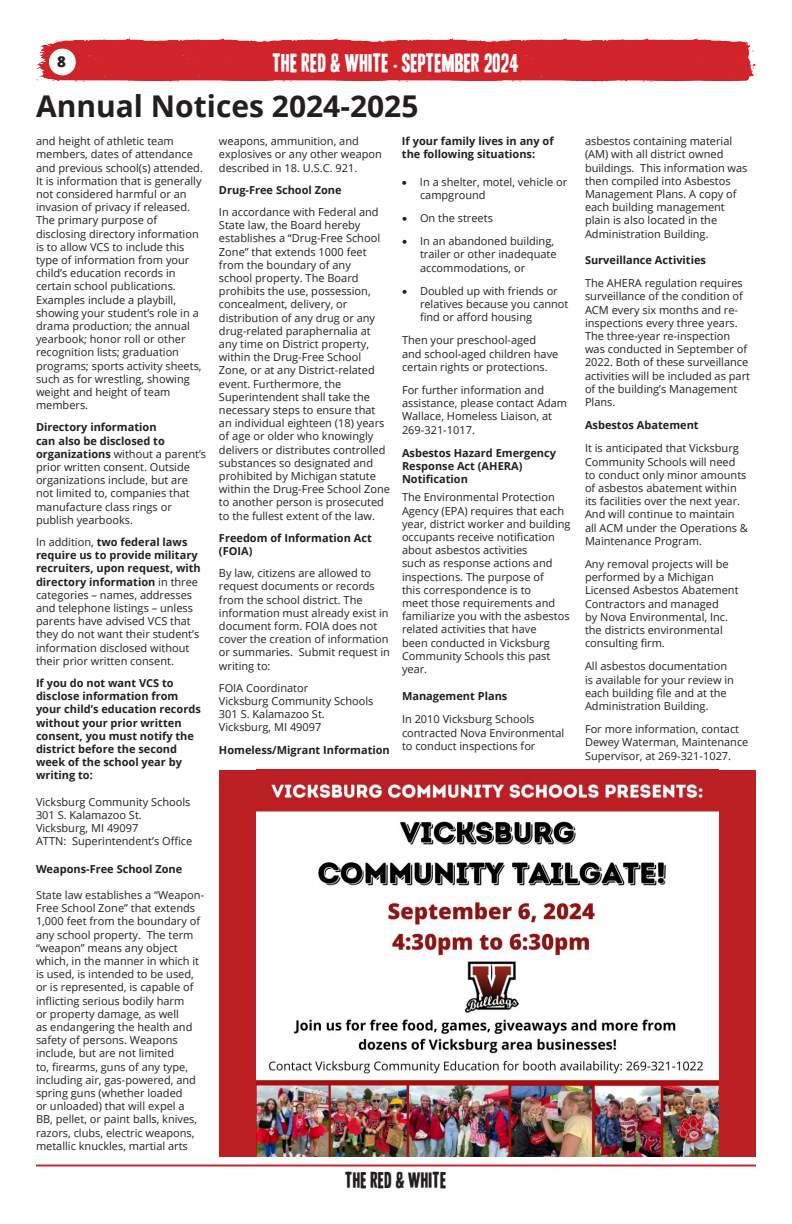
<style>
.page{position:relative;width:792px;height:1224px;background:#fff}
.page>*{position:absolute;margin:0;border:0;box-sizing:border-box;transform-origin:0 0}
.t1{font:700 30px "Open Sans";color:#231f20}
.t2{font:23px "Vivela Rivoluzione Vivela Rivoluz";color:#fff}
.t3{font:20px "Vivela Rivoluzione Vivela Rivoluz";color:#231f20}
.t4{font:800 15px "Open Sans";color:#231f20}
.Normal__Web{font:11px/13.2px "Open Sans";color:#231f20}
.Normal__Web-2{font:700 11px/13.2px "Open Sans";color:#231f20}
.s1{font-family:"Open Sans";font-weight:800;font-size:16px}
.s2{font-weight:700}
</style>
<div class="page">
<hr style="left:36px;top:1165px;width:720px;height:2px;background:#d1232a">
<img style="left:36px;top:38px;width:720px;height:44px">
<div style="left:49px;top:49px;width:27px;height:26px;background:#fff;border-radius:50%"></div>
<div style="left:219px;top:770px;width:537px;height:387px;background:#bc2024"></div>
<img style="left:257px;top:783px;width:461px;height:374px">
<h2 class="t2" style="left:273px;top:53px;width:248px">THE RED &amp; WHITE <span class="s1">·</span> SEPTEMBER 2024</h2>
<h3 class="t4" style="left:57px;top:50px;width:10px">8</h3>
<p class="t1" style="left:36px;top:85px;width:384px">Annual Notices 2024-2025</p>
<p class="Normal__Web" style="left:36px;top:134px;width:168px">and height of athletic team members, dates of attendance and previous school(s) attended.<br>It is information that is generally not considered harmful or an invasion of privacy if released.<br>The primary purpose of disclosing directory information is to allow VCS to include this type of information from your child’s education records in certain school publications.<br>Examples include a playbill, showing your student’s role in a drama production; the annual yearbook; honor roll or other recognition lists; graduation programs; sports activity sheets, such as for wrestling, showing weight and height of team members.</p>
<p class="Normal__Web" style="left:36px;top:421px;width:172px"><span class="s2">Directory information<br>can also be disclosed to organizations</span> without a parent’s prior written consent. Outside organizations include, but are not limited to, companies that manufacture class rings or publish yearbooks.</p>
<p class="Normal__Web" style="left:36px;top:535px;width:166px">In addition, <span class="s2">two federal laws require us to provide military recruiters, upon request, with directory information</span> in three categories – names, addresses and telephone listings – unless parents have advised VCS that they do not want their student’s information disclosed without their prior written consent.</p>
<p class="Normal__Web-2" style="left:36px;top:676px;width:166px">If you do not want VCS to disclose information from your child’s education records without your prior written consent, you must notify the district before the second week of the school year by writing to:</p>
<p class="Normal__Web" style="left:36px;top:795px;width:158px">Vicksburg Community Schools<br>301 S. Kalamazoo St.<br>Vicksburg, MI 49097<br>ATTN: Superintendent’s Office</p>
<p class="Normal__Web-2" style="left:36px;top:862px;width:148px">Weapons-Free School Zone</p>
<p class="Normal__Web" style="left:36px;top:888px;width:170px">State law establishes a “Weapon-<br>Free School Zone” that extends<br>1,000 feet from the boundary of any school property. The term “weapon” means any object which, in the manner in which it is used, is intended to be used, or is represented, is capable of inflicting serious bodily harm<br>or property damage, as well<br>as endangering the health and safety of persons. Weapons include, but are not limited<br>to, firearms, guns of any type, including air, gas-powered, and spring guns (whether loaded<br>or unloaded) that will expel a<br>BB, pellet, or paint balls, knives, razors, clubs, electric weapons, metallic knuckles, martial arts</p>
<p class="Normal__Web" style="left:219px;top:134px;width:164px">weapons, ammunition, and explosives or any other weapon described in 18. U.S.C. 921.</p>
<p class="Normal__Web-2" style="left:219px;top:183px;width:124px">Drug-Free School Zone</p>
<p class="Normal__Web" style="left:219px;top:205px;width:173px">In accordance with Federal and<br>State law, the Board hereby establishes a “Drug-Free School<br>Zone” that extends 1000 feet from the boundary of any<br>school property. The Board prohibits the use, possession, concealment, delivery, or distribution of any drug or any drug-related paraphernalia at any time on District property, within the Drug-Free School<br>Zone, or at any District-related event. Furthermore, the<br>Superintendent shall take the necessary steps to ensure that an individual eighteen (18) years of age or older who knowingly delivers or distributes controlled substances so designated and prohibited by Michigan statute within the Drug-Free School Zone to another person is prosecuted to the fullest extent of the law.</p>
<p class="Normal__Web-2" style="left:219px;top:531px;width:154px">Freedom of Information Act (FOIA)</p>
<p class="Normal__Web" style="left:219px;top:566px;width:173px">By law, citizens are allowed to request documents or records from the school district. The information must already exist in document form. FOIA does not cover the creation of information or summaries. Submit request in writing to:</p>
<p class="Normal__Web" style="left:219px;top:681px;width:156px">FOIA Coordinator<br>Vicksburg Community Schools<br>301 S. Kalamazoo St.<br>Vicksburg, MI 49097</p>
<p class="Normal__Web-2" style="left:219px;top:743px;width:172px">Homeless/Migrant Information</p>
<p class="Normal__Web-2" style="left:402px;top:134px;width:153px">If your family lives in any of the following situations:</p>
<p class="Normal__Web" style="left:420px;top:175px;width:149px;text-indent:-18px">• In a shelter, motel, vehicle or campground</p>
<p class="Normal__Web" style="left:402px;top:211px;width:92px">• On the streets</p>
<p class="Normal__Web" style="left:420px;top:234px;width:138px;text-indent:-18px">• In an abandoned building, trailer or other inadequate accommodations, or</p>
<p class="Normal__Web" style="left:420px;top:284px;width:150px;text-indent:-18px">• Doubled up with friends or relatives because you cannot find or afford housing</p>
<p class="Normal__Web" style="left:402px;top:334px;width:158px">Then your preschool-aged and school-aged children have certain rights or protections.</p>
<p class="Normal__Web" style="left:402px;top:383px;width:167px">For further information and assistance, please contact Adam<br>Wallace, Homeless Liaison, at<br>269-321-1017.</p>
<p class="Normal__Web-2" style="left:402px;top:446px;width:156px">Asbestos Hazard Emergency<br>Response Act (AHERA)<br>Notification</p>
<p class="Normal__Web" style="left:402px;top:491px;width:170px">The Environmental Protection<br>Agency (EPA) requires that each year, district worker and building occupants receive notification about asbestos activities<br>such as response actions and inspections. The purpose of<br>this correspondence is to<br>meet those requirements and familiarize you with the asbestos related activities that have<br>been conducted in Vicksburg<br>Community Schools this past year.</p>
<p class="Normal__Web-2" style="left:402px;top:689px;width:107px">Management Plans</p>
<p class="Normal__Web" style="left:402px;top:713px;width:164px">In 2010 Vicksburg Schools contracted Nova Environmental to conduct inspections for</p>
<h3 class="t3" style="left:345px;top:1171px;width:103px">THE RED &amp; WHITE</h3>
<p class="Normal__Web" style="left:585px;top:134px;width:164px">asbestos containing material (AM) with all district owned buildings. This information was then compiled into Asbestos<br>Management Plans. A copy of each building management plain is also located in the<br>Administration Building.</p>
<p class="Normal__Web-2" style="left:585px;top:253px;width:123px">Surveillance Activities</p>
<p class="Normal__Web" style="left:585px;top:276px;width:167px">The AHERA regulation requires surveillance of the condition of<br>ACM every six months and re&shy;inspections every three years.<br>The three-year re-inspection was conducted in September of<br>2022. Both of these surveillance activities will be included as part of the building’s Management<br>Plans.</p>
<p class="Normal__Web-2" style="left:585px;top:418px;width:115px">Asbestos Abatement</p>
<p class="Normal__Web" style="left:585px;top:442px;width:164px">It is anticipated that Vicksburg<br>Community Schools will need to conduct only minor amounts of asbestos abatement within its facilities over the next year.<br>And will continue to maintain all ACM under the Operations &amp;<br>Maintenance Program.</p>
<p class="Normal__Web" style="left:585px;top:557px;width:155px">Any removal projects will be performed by a Michigan<br>Licensed Asbestos Abatement<br>Contractors and managed<br>by Nova Environmental, Inc. the districts environmental consulting firm.</p>
<p class="Normal__Web" style="left:585px;top:660px;width:150px">All asbestos documentation is available for your review in each building file and at the<br>Administration Building.</p>
<p class="Normal__Web" style="left:585px;top:722px;width:165px">For more information, contact<br>Dewey Waterman, Maintenance<br>Supervisor, at 269-321-1027.</p>
</div>
